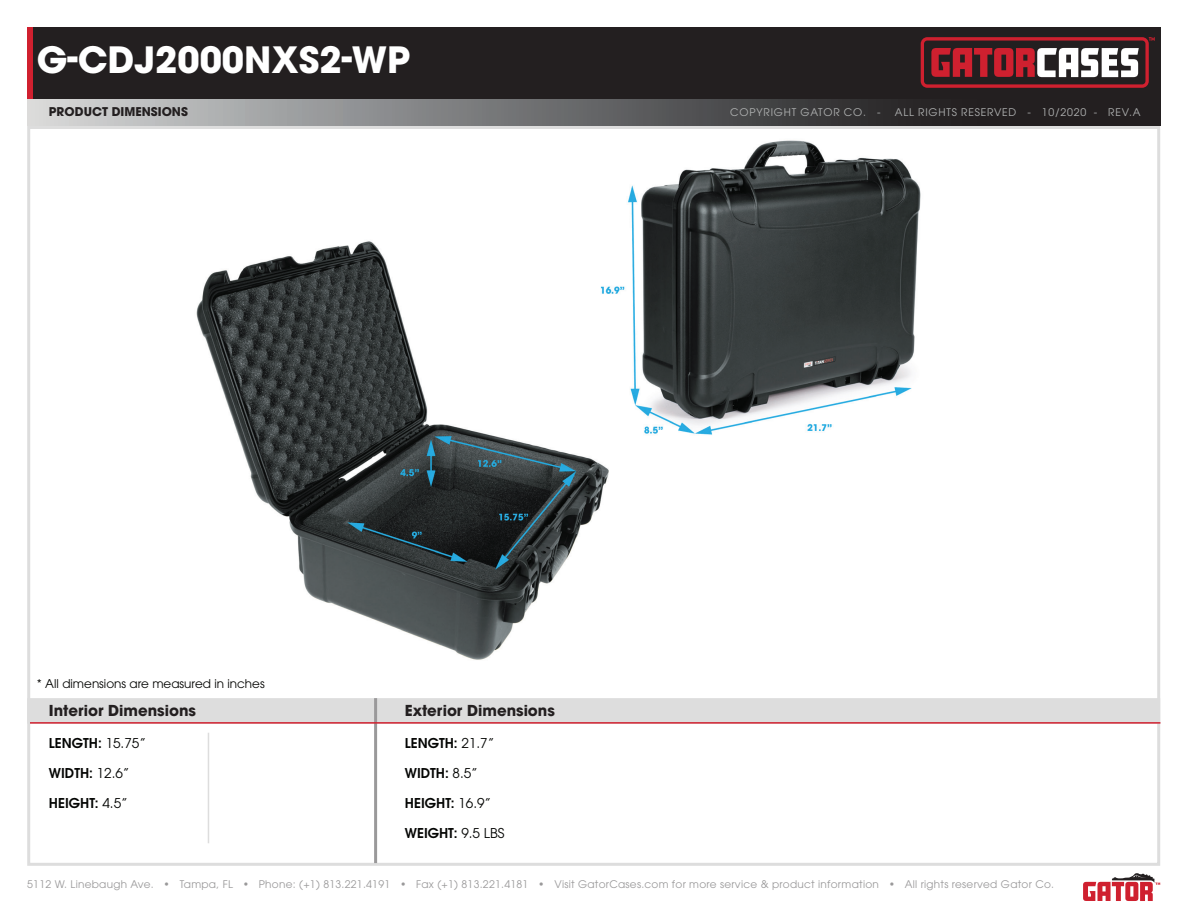
<style>
.page{position:relative;width:1188px;height:918px;background:#fff}
.page>*{position:absolute;margin:0;border:0;box-sizing:border-box;transform-origin:0 0}
.t1{font:700 36px "ITC Avant Garde Pro";color:#fff}
.t2{font:700 15px "ITC Avant Garde Std";color:#231f20}
.t3{font:600 13.5px "ITC Avant Garde Std";color:#040503}
.t4{font:12px "ITC Avant Garde Std";color:#040503}
.t5{font:700 12px "ITC Avant Garde Pro";color:#231f20}
.t6{font:10.5px "ITC Avant Garde Pro";letter-spacing:.025em;color:#9a999a}
.t7{font:10.5px "ITC Avant Garde Pro";letter-spacing:.075em;color:#b1b3b3}
.s1{font-weight:400}
</style>
<div class="page">
<img style="left:196px;top:140px;width:725px;height:520px">
<div style="left:27px;top:698px;width:1133px;height:26px;background:#ddd"></div>
<hr style="left:208px;top:733px;width:1px;height:110px;background:#ddd">
<hr style="left:374px;top:698px;width:3px;height:165px;background:#9a999a">
<div style="left:27px;top:95px;width:957px;height:31px;background:linear-gradient(to right,#d4d7d7,#191819)"></div>
<div style="left:27px;top:27px;width:1133px;height:72px;background:#231f20"></div>
<div style="left:27px;top:27px;width:6px;height:72px;background:#d0202f"></div>
<div style="left:984px;top:27px;width:177px;height:99px;background:#231f20"></div>
<hr style="left:30px;top:722px;width:1130px;height:2px;background:#d0202f">
<svg style="left:1083px;top:873px;width:77px;height:28px"></svg>
<svg style="left:921px;top:37px;width:234px;height:51px"></svg>
<h1 class="t1" style="left:37px;top:35px;width:375px">G-CDJ2000NXS2-WP</h1>
<p class="t5" style="left:49px;top:104px;width:140px">PRODUCT DIMENSIONS</p>
<p class="t7" style="left:730px;top:106px;width:152px">COPYRIGHT GATOR CO. -</p>
<p class="t7" style="left:895px;top:106px;width:247px">ALL RIGHTS RESERVED - 10/2020 - REV.A</p>
<p class="t4" style="left:37px;top:676px;width:229px">* All dimensions are measured in inches</p>
<h2 class="t2" style="left:49px;top:701px;width:149px">Interior Dimensions</h2>
<p class="t3" style="left:49px;top:734px;width:98px">LENGTH: <span class="s1">15.75”</span></p>
<p class="t3" style="left:49px;top:764px;width:82px">WIDTH: <span class="s1">12.6”</span></p>
<p class="t3" style="left:49px;top:794px;width:80px">HEIGHT: <span class="s1">4.5”</span></p>
<h2 class="t2" style="left:405px;top:701px;width:152px">Exterior Dimensions</h2>
<p class="t3" style="left:405px;top:734px;width:91px">LENGTH: <span class="s1">21.7”</span></p>
<p class="t3" style="left:405px;top:764px;width:74px">WIDTH: <span class="s1">8.5”</span></p>
<p class="t3" style="left:405px;top:794px;width:88px">HEIGHT: <span class="s1">16.9”</span></p>
<p class="t3" style="left:405px;top:824px;width:101px">WEIGHT: <span class="s1">9.5 LBS</span></p>
<p class="t6" style="left:27px;top:878px;width:1028px">5112 W. Linebaugh Ave. • Tampa, FL • Phone: (+1) 813.221.4191 • Fax (+1) 813.221.4181 • Visit GatorCases.com for more service &amp; product information • All rights reserved Gator Co.</p>
</div>
